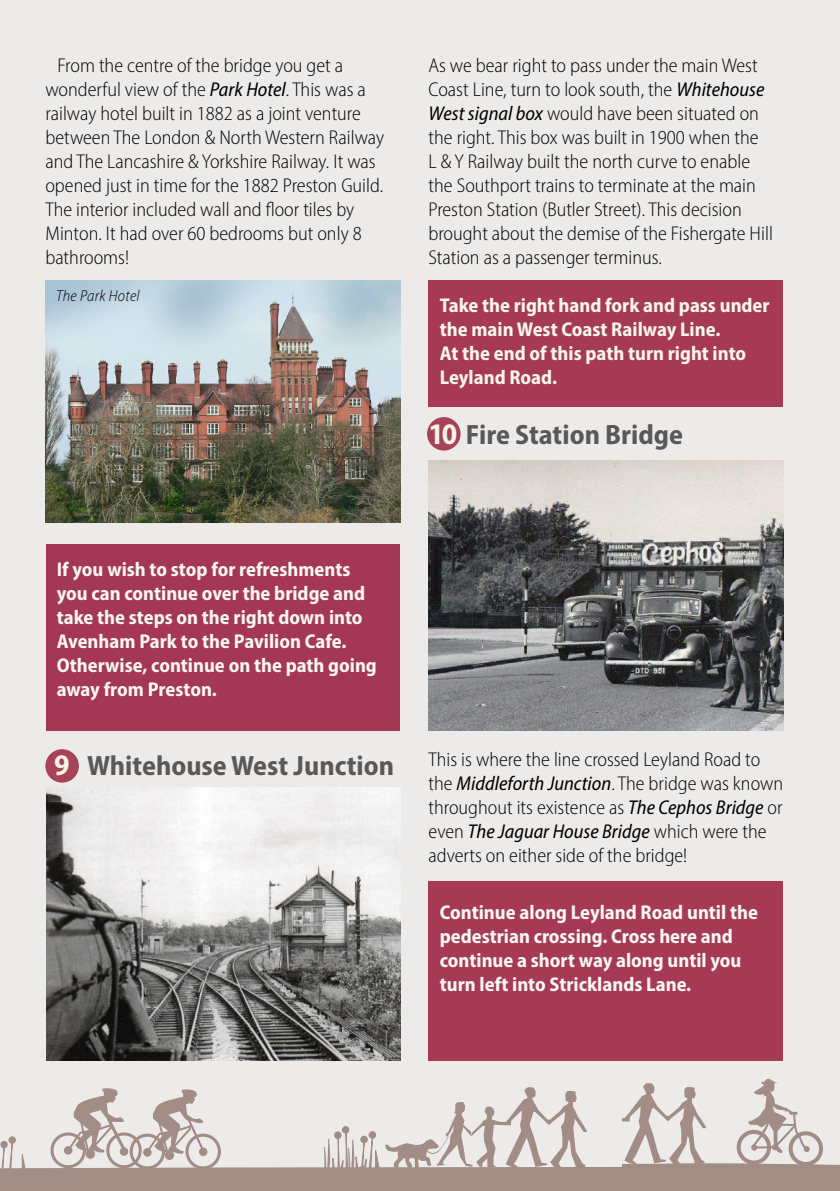
<style>
.page{position:relative;width:840px;height:1191px;background:#fff}
.page>*{position:absolute;margin:0;border:0;box-sizing:border-box;transform-origin:0 0}
.t1{font:700 semi-condensed 28px "Myriad Pro";color:#58595b}
.t2{font:300 semi-condensed 20px/24px "Myriad Pro";color:#000}
.t3{font:700 semi-condensed 20px/24px "Myriad Pro";color:#f9f7ee}
.t4{font:700 semi-condensed 20px/24px "Myriad Pro";color:#f8f8f2}
.t5{font:700 semi-condensed 20px/24px "Myriad Pro";color:#f9f7ec}
.t6{font:italic 300 semi-condensed 16px "Myriad Pro";letter-spacing:.02em;color:#000}
.s1{font-weight:400;font-style:italic}
.s2{font-size:30px;color:#f4f3ea}
</style>
<div class="page">
<div style="left:0;top:0;width:839px;height:1191px;background:#ecebea"></div>
<svg style="left:0;top:1078px;width:839px;height:113px"></svg>
<img style="left:47px;top:787px;width:353px;height:273px">
<img style="left:428px;top:460px;width:354px;height:270px">
<div style="left:46px;top:543px;width:354px;height:187px;background:#a43753"></div>
<div style="left:428px;top:281px;width:354px;height:126px;background:#a63a55"></div>
<div style="left:428px;top:880px;width:354px;height:180px;background:#a63a55"></div>
<div style="left:45px;top:749px;width:34px;height:33px;background:#a74258;border-radius:50%"></div>
<div style="left:427px;top:417px;width:33px;height:33px;background:#a74258;border-radius:50%"></div>
<img style="left:45px;top:281px;width:355px;height:242px">
<p class="t2" style="left:45px;top:53px;width:340px;text-indent:12px">From the centre of the bridge you get a wonderful view of the <span class="s1">Park Hotel</span>. This was a railway hotel built in 1882 as a joint venture between The London &amp; North Western Railway and The Lancashire &amp; Yorkshire Railway. It was opened just in time for the 1882 Preston Guild.<br>The interior included wall and floor tiles by Minton. It had over 60 bedrooms but only 8 bathrooms!</p>
<p class="t6" style="left:56px;top:286px;width:85px">The Park Hotel</p>
<p class="t2" style="left:428px;top:53px;width:346px">As we bear right to pass under the main West Coast Line, turn to look south, the <span class="s1">Whitehouse West signal box</span> would have been situated on the right. This box was built in 1900 when the<br>L &amp; Y Railway built the north curve to enable the Southport trains to terminate at the main Preston Station (Butler Street). This decision brought about the demise of the Fishergate Hill Station as a passenger terminus.</p>
<p class="t5" style="left:439px;top:292px;width:331px">Take the right hand fork and pass under the main West Coast Railway Line.<br>At the end of this path turn right into<br>Leyland Road.</p>
<h1 class="t1" style="left:428px;top:416px;width:256px"><span class="s2">10</span> Fire Station Bridge</h1>
<p class="t3" style="left:57px;top:556px;width:321px">If you wish to stop for refreshments you can continue over the bridge and take the steps on the right down into<br>Avenham Park to the Pavilion Cafe.<br>Otherwise, continue on the path going away from Preston.</p>
<h1 class="t1" style="left:54px;top:747px;width:341px"><span class="s2">9</span> Whitehouse West Junction</h1>
<p class="t2" style="left:428px;top:747px;width:356px">This is where the line crossed Leyland Road to the <span class="s1">Middleforth Junction</span>. The bridge was known throughout its existence as <span class="s1">The Cephos Bridge</span> or even <span class="s1">The Jaguar House Bridge</span> which were the adverts on either side of the bridge!</p>
<p class="t4" style="left:439px;top:900px;width:319px">Continue along Leyland Road until the pedestrian crossing. Cross here and continue a short way along until you turn left into Stricklands Lane.</p>
</div>
